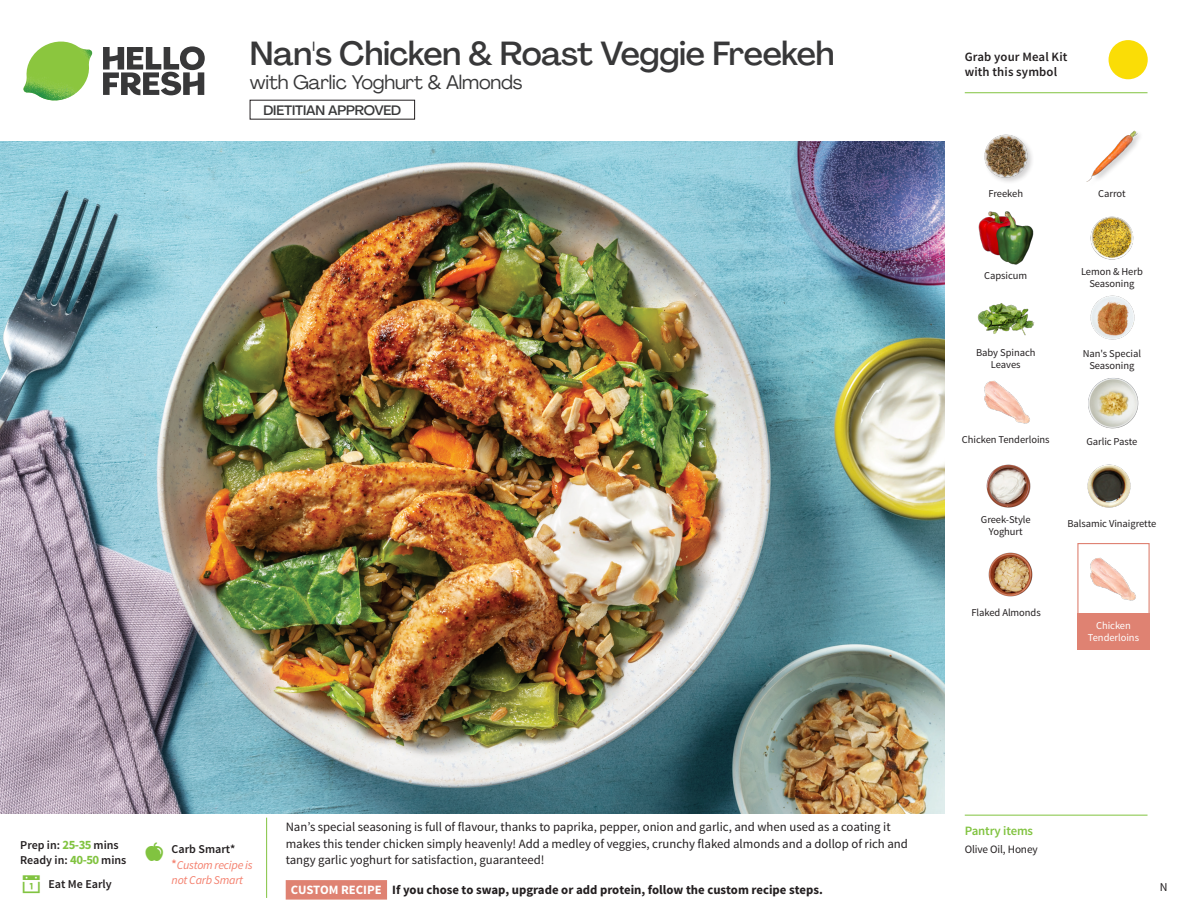
<style>
.page{position:relative;width:1188px;height:918px;background:#fff}
.page>*{position:absolute;margin:0;border:0;box-sizing:border-box;transform-origin:0 0}
._15_Titel_UK{font:500 33px "Agrandir";letter-spacing:-.015em;color:#383839}
._15_Titel_UK-2{font:19.5px "Agrandir";letter-spacing:-.01em;color:#383839}
.t1{font:500 13.5px "Agrandir";letter-spacing:-.01em;color:#383839}
.Step_6_Text_AU{font:12.75px/16.5px "Source Sans Pro";color:#231f20}
.Step_6_Text_AU-2{font:700 12.75px "Source Sans Pro";color:#231f20}
.t2{font:600 12.75px/15px "Source Sans Pro";letter-spacing:.01em;color:#231f20}
._04_Headers_Front{font:600 12.75px "Source Sans Pro";letter-spacing:-.01em;color:#81c340}
._04_Intro{font:600 12px "Source Sans Pro";color:#231f20}
._04_Intro-2{font:italic 12px/14.4px "Source Sans Pro";letter-spacing:-.02em;color:#f4806e}
.t3{font:12px "Source Sans Pro";color:#231f20}
._05_Pantry{font:11.25px "Source Sans Pro";letter-spacing:-.01em;color:#231f20}
._18_FRONT_ingredient{font:10.5px/12px "Source Sans Pro";letter-spacing:-.005em;color:#231f20;text-align:center}
._18_FRONT_ingredient-2{font:10.5px/12px "Source Sans Pro";letter-spacing:-.005em;color:#fff;text-align:center}
.s1{color:#fff}
.s2{font-weight:700;font-size:12.75px;color:#81c340}
.s3{font-weight:600;font-style:normal}
</style>
<div class="page">
<svg style="left:103px;top:46px;width:102px;height:49px"></svg>
<img style="left:23px;top:42px;width:69px;height:59px">
<svg style="left:266px;top:817px;width:121px;height:83px"></svg>
<div style="left:1077px;top:543px;width:73px;height:72px;border:1px solid #df8272"></div>
<div style="left:1077px;top:613px;width:73px;height:37px;background:#df8272"></div>
<img style="left:1090px;top:557px;width:46px;height:44px">
<img style="left:1088px;top:378px;width:51px;height:50px">
<img style="left:988px;top:552px;width:45px;height:45px">
<img style="left:1090px;top:295px;width:45px;height:45px">
<img style="left:984px;top:380px;width:46px;height:44px">
<img style="left:1087px;top:464px;width:44px;height:44px">
<img style="left:977px;top:303px;width:57px;height:33px">
<img style="left:978px;top:211px;width:56px;height:54px">
<img style="left:1090px;top:216px;width:44px;height:44px">
<img style="left:984px;top:134px;width:48px;height:48px">
<img style="left:1086px;top:130px;width:54px;height:52px">
<img style="left:986px;top:464px;width:45px;height:44px">
<img style="left:0;top:142px;width:945px;height:672px">
<hr style="left:965px;top:815px;width:183px;height:1px;background:#81c340">
<svg style="left:1091px;top:40px;width:57px;height:54px"></svg>
<hr style="left:965px;top:92px;width:183px;height:1px;background:#81c340">
<p class="_15_Titel_UK" style="left:250px;top:33px;width:586px">Nan's Chicken &amp; Roast Veggie Freekeh</p>
<p class="_15_Titel_UK-2" style="left:250px;top:71px;width:274px">with Garlic Yoghurt &amp; Almonds</p>
<p class="t1" style="left:263px;top:102px;width:139px">DIETITIAN APPROVED</p>
<p class="t2" style="left:965px;top:50px;width:104px">Grab your Meal Kit with this symbol</p>
<p class="_18_FRONT_ingredient" style="left:989px;top:188px;width:36px">Freekeh</p>
<p class="_18_FRONT_ingredient" style="left:1098px;top:188px;width:29px">Carrot</p>
<p class="_18_FRONT_ingredient" style="left:984px;top:270px;width:45px">Capsicum</p>
<p class="_18_FRONT_ingredient" style="left:1081px;top:265px;width:63px">Lemon &amp; Herb<br>Seasoning</p>
<p class="_18_FRONT_ingredient" style="left:976px;top:346px;width:61px">Baby Spinach<br>Leaves</p>
<p class="_18_FRONT_ingredient" style="left:1083px;top:348px;width:60px">Nan's Special<br>Seasoning</p>
<p class="_18_FRONT_ingredient" style="left:962px;top:433px;width:89px">Chicken Tenderloins</p>
<p class="_18_FRONT_ingredient" style="left:1086px;top:435px;width:53px">Garlic Paste</p>
<p class="_18_FRONT_ingredient" style="left:981px;top:514px;width:51px">Greek-Style<br>Yoghurt</p>
<p class="_18_FRONT_ingredient" style="left:1067px;top:518px;width:90px">Balsamic Vinaigrette</p>
<p class="_18_FRONT_ingredient" style="left:971px;top:607px;width:71px">Flaked Almonds</p>
<p class="_18_FRONT_ingredient-2" style="left:1088px;top:620px;width:53px">Chicken<br>Tenderloins</p>
<p class="Step_6_Text_AU" style="left:286px;top:819px;width:624px">Nan’s special seasoning is full of flavour, thanks to paprika, pepper, onion and garlic, and when used as a coating it makes this tender chicken simply heavenly! Add a medley of veggies, crunchy flaked almonds and a dollop of rich and tangy garlic yoghurt for satisfaction, guaranteed!</p>
<p class="Step_6_Text_AU-2" style="left:291px;top:881px;width:533px"><span class="s1">CUSTOM RECIPE</span> If you chose to swap, upgrade or add protein, follow the custom recipe steps.</p>
<p class="_04_Headers_Front" style="left:965px;top:822px;width:70px">Pantry items</p>
<p class="_05_Pantry" style="left:965px;top:842px;width:75px">Olive Oil, Honey</p>
<p class="_04_Intro" style="left:20px;top:838px;width:100px">Prep in: <span class="s2">25-35</span> mins</p>
<p class="_04_Intro" style="left:20px;top:853px;width:108px">Ready in: <span class="s2">40-50</span> mins</p>
<p class="_04_Intro" style="left:48px;top:876px;width:65px">Eat Me Early</p>
<p class="t3" style="left:1160px;top:879px;width:9px">N</p>
<p class="_04_Intro" style="left:172px;top:841px;width:65px">Carb Smart*</p>
<p class="_04_Intro-2" style="left:172px;top:858px;width:83px"><span class="s3">*</span>Custom recipe is not Carb Smart</p>
</div>
